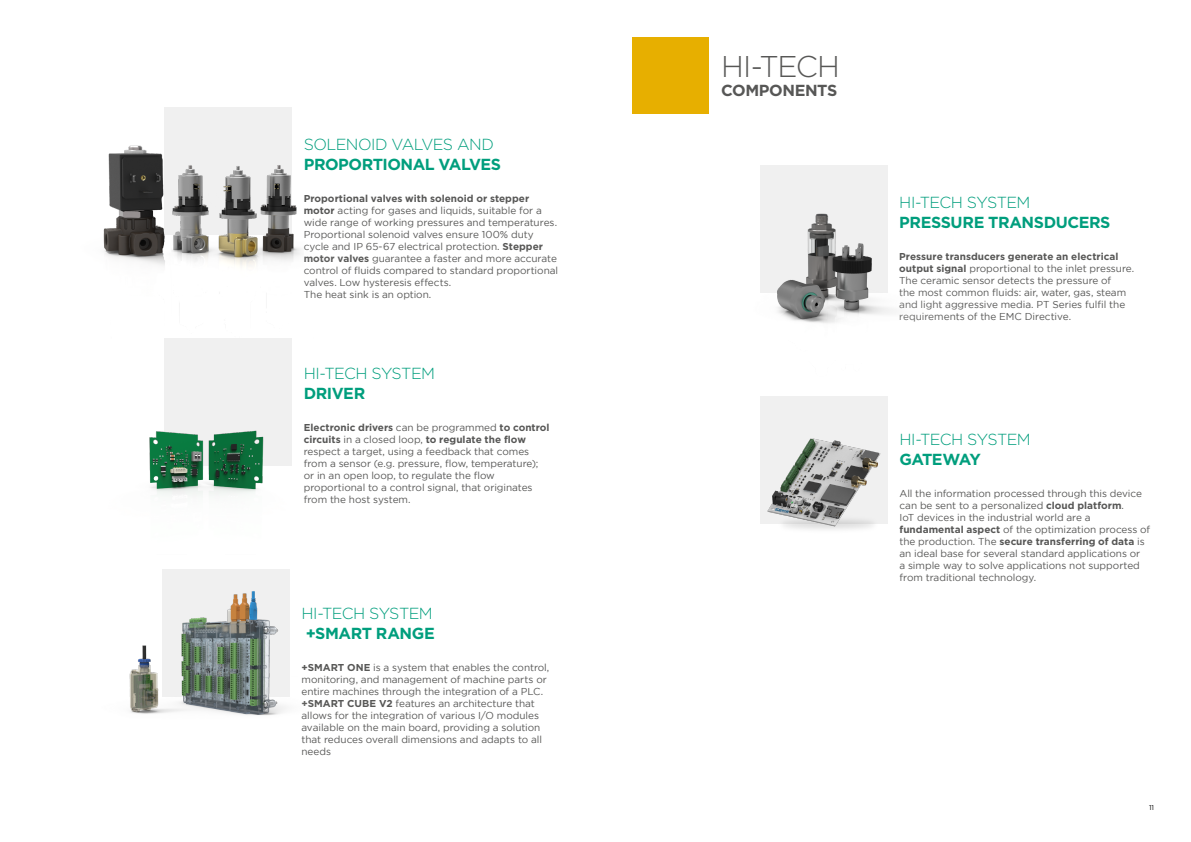
<style>
.page{position:relative;width:1191px;height:842px;background:#fff}
.page>*{position:absolute;margin:0;border:0;box-sizing:border-box;transform-origin:0 0}
.t1{font:300 30px "Gotham";letter-spacing:-.04em;color:#575756}
.t2{font:300 16px "Gotham";letter-spacing:-.04em;color:#009e7d}
.t3{font:700 16px "Gotham";letter-spacing:-.03em;color:#009e7d}
.t4{font:700 16px "Gotham";letter-spacing:-.025em;color:#575756}
.t5{font:700 16px "Gotham";letter-spacing:-.065em;color:#009e7d}
.t6{font:10px/12px "Gotham";letter-spacing:-.005em;color:#575756}
.t7{font:7px "Gotham";color:#000}
.s1{font-weight:700}
</style>
<div class="page">
<div style="left:632px;top:37px;width:77px;height:77px;background:#e7af00"></div>
<img style="left:103px;top:108px;width:198px;height:231px">
<div style="left:164px;top:339px;width:128px;height:127px;background:#f0f0f0"></div>
<img style="left:149px;top:430px;width:115px;height:65px">
<img style="left:760px;top:166px;width:134px;height:157px">
<div style="left:760px;top:396px;width:127px;height:128px;background:#f0f0f0"></div>
<img style="left:767px;top:421px;width:121px;height:109px">
<img style="left:129px;top:571px;width:161px;height:144px">
<h2 class="t2" style="left:304px;top:136px;width:192px">SOLENOID VALVES AND</h2>
<h2 class="t3" style="left:304px;top:155px;width:199px">PROPORTIONAL VALVES</h2>
<p class="t6" style="left:304px;top:192px;width:256px"><span class="s1">Proportional valves with solenoid or stepper motor</span> acting for gases and liquids, suitable for a wide range of working pressures and temperatures.<br>Proportional solenoid valves ensure 100% duty cycle and IP 65-67 electrical protection. <span class="s1">Stepper motor valves</span> guarantee a faster and more accurate control of fluids compared to standard proportional valves. Low hysteresis effects.<br>The heat sink is an option.</p>
<h2 class="t2" style="left:304px;top:365px;width:133px">HI-TECH SYSTEM</h2>
<h2 class="t3" style="left:304px;top:384px;width:63px">DRIVER</h2>
<p class="t6" style="left:304px;top:421px;width:247px"><span class="s1">Electronic drivers</span> can be programmed <span class="s1">to control circuits</span> in a closed loop, <span class="s1">to regulate the flow </span>respect a target, using a feedback that comes from a sensor (e.g. pressure, flow, temperature); or in an open loop, to regulate the flow proportional to a control signal, that originates from the host system.</p>
<h2 class="t2" style="left:301px;top:604px;width:133px">HI-TECH SYSTEM</h2>
<h2 class="t3" style="left:306px;top:624px;width:130px">+SMART RANGE</h2>
<p class="t6" style="left:301px;top:661px;width:249px"><span class="s1">+SMART ONE</span> is a system that enables the control, monitoring, and management of machine parts or entire machines through the integration of a PLC. <span class="s1">+SMART CUBE V2</span> features an architecture that allows for the integration of various I/O modules available on the main board, providing a solution that reduces overall dimensions and adapts to all needs</p>
<h1 class="t1" style="left:721px;top:50px;width:120px">HI-TECH</h1>
<h2 class="t4" style="left:721px;top:81px;width:118px">COMPONENTS</h2>
<h2 class="t2" style="left:899px;top:193px;width:133px">HI-TECH SYSTEM</h2>
<h2 class="t3" style="left:899px;top:213px;width:213px">PRESSURE TRANSDUCERS</h2>
<p class="t6" style="left:899px;top:250px;width:236px"><span class="s1">Pressure transducers generate an electrical output signal</span> proportional to the inlet pressure.<br>The ceramic sensor detects the pressure of<br>the most common fluids: air, water, gas, steam and light aggressive media. PT Series fulfil the requirements of the EMC Directive.</p>
<h2 class="t2" style="left:899px;top:431px;width:133px">HI-TECH SYSTEM</h2>
<h2 class="t5" style="left:899px;top:450px;width:83px">GATEWAY</h2>
<p class="t6" style="left:899px;top:488px;width:252px">All the information processed through this device can be sent to a personalized <span class="s1">cloud platform</span>.<br>IoT devices in the industrial world are a <span class="s1">fundamental aspect</span> of the optimization process of the production. The <span class="s1">secure transferring of data</span> is an ideal base for several standard applications or<br>a simple way to solve applications not supported from traditional technology.</p>
<p class="t7" style="left:1149px;top:804px;width:7px">11</p>
</div>
